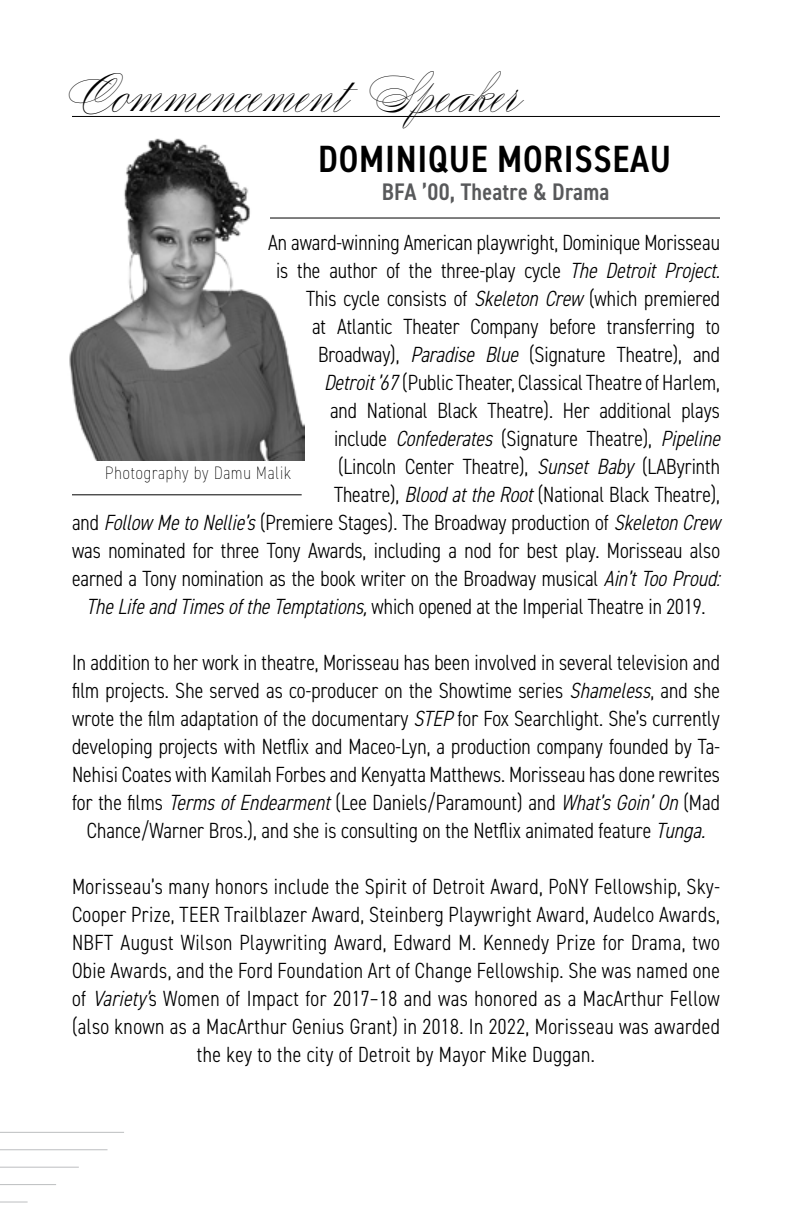
<style>
.page{position:relative;width:792px;height:1224px;background:#fff}
.page>*{position:absolute;margin:0;border:0;box-sizing:border-box;transform-origin:0 0}
.Section_Title__Fancy{font:48px "Compendium";color:#000}
.Heading_2{font:600 condensed 38px "DIN2014";letter-spacing:.02em;color:#000}
.Style_3{font:600 condensed 24px "DIN2014";letter-spacing:.01em;color:#58595b}
.paragraph_award_winn{font:300 condensed 22px/28px "DIN2014";letter-spacing:.005em;color:#000;text-align:center}
.paragraph_award_winn-2{font:200 condensed 18px "DIN2014";letter-spacing:.05em;color:#000}
.s1{font-style:italic}
</style>
<div class="page">
<hr style="left:0;top:1132px;width:124px;height:1px;background:#bcbec0">
<hr style="left:0;top:1149px;width:108px;height:1px;background:#bcbec0">
<hr style="left:0;top:1167px;width:79px;height:1px;background:#bcbec0">
<hr style="left:0;top:1184px;width:56px;height:1px;background:#bcbec0">
<svg style="left:0;top:1202px;width:28px;height:1px"></svg>
<hr style="left:72px;top:494px;width:230px;height:1px;background:#000">
<hr style="left:72px;top:116px;width:648px;height:1px;background:#000">
<img style="left:69px;top:138px;width:235px;height:323px">
<hr style="left:270px;top:218px;width:450px;height:1px;background:#000">
<p class="Section_Title__Fancy" style="left:72px;top:67px;width:448px">Commencement Speaker</p>
<h2 class="Heading_2" style="left:318px;top:133px;width:355px">DOMINIQUE MORISSEAU</h2>
<p class="Style_3" style="left:382px;top:175px;width:229px">BFA ’00, Theatre &amp; Drama</p>
<p class="paragraph_award_winn" style="left:268px;top:229px;width:454px">An award-winning American playwright, Dominique Morisseau</p>
<p class="paragraph_award_winn" style="left:276px;top:257px;width:451px">is the author of the three-play cycle <span class="s1">The Detroit Project.</span></p>
<p class="paragraph_award_winn" style="left:306px;top:285px;width:416px">This cycle consists of <span class="s1">SkeletonCrew</span> (which premiered</p>
<p class="paragraph_award_winn" style="left:312px;top:313px;width:410px">at Atlantic Theater Company before transferring to</p>
<p class="paragraph_award_winn" style="left:318px;top:341px;width:404px">Broadway), <span class="s1">Paradise Blue</span> (Signature Theatre), and</p>
<p class="paragraph_award_winn" style="left:324px;top:369px;width:397px"><span class="s1">Detroit’67</span> (Public Theater, Classical Theatre of Harlem,</p>
<p class="paragraph_award_winn" style="left:330px;top:397px;width:391px">and National Black Theatre). Her additional plays</p>
<p class="paragraph_award_winn" style="left:334px;top:425px;width:393px">include <span class="s1">Confederates</span> (Signature Theatre), <span class="s1">Pipeline</span></p>
<p class="paragraph_award_winn" style="left:338px;top:453px;width:384px">(Lincoln Center Theatre), <span class="s1">Sunset Baby</span> (LAByrinth</p>
<p class="paragraph_award_winn" style="left:334px;top:481px;width:387px">Theatre), <span class="s1">BloodattheRoot</span>(National Black Theatre),</p>
<p class="paragraph_award_winn" style="left:72px;top:509px;width:655px">and <span class="s1">Follow MetoNellie’s</span>(Premiere Stages). The Broadway production of <span class="s1">SkeletonCrew</span></p>
<p class="paragraph_award_winn" style="left:72px;top:537px;width:650px">was nominated for three Tony Awards, including a nod for best play. Morisseau also</p>
<p class="paragraph_award_winn" style="left:72px;top:565px;width:655px">earned a Tony nomination as the book writer on the Broadway musical <span class="s1">Ain’tTooProud:</span></p>
<p class="paragraph_award_winn" style="left:86px;top:593px;width:621px"><span class="s1">TheLifeandTimesoftheTemptations,</span>which opened at the Imperial Theatre in 2019.</p>
<p class="paragraph_award_winn" style="left:72px;top:649px;width:650px">In addition to her work in theatre, Morisseau has been involved in several television and film projects. She served as co-producer on the Showtime series <span class="s1">Shameless</span>, and she wrote the film adaptation of the documentary <span class="s1">STEP</span> for Fox Searchlight. She’s currently developing projects with Netflix and Maceo-Lyn, a production company founded by Ta-Nehisi Coates with Kamilah Forbes and Kenyatta Matthews. Morisseau has done rewrites for the films <span class="s1">TermsofEndearment</span>(Lee Daniels/Paramount) and <span class="s1">What’sGoin’On</span>(Mad Chance/Warner Bros.), and she is consulting on the Netflix animated feature <span class="s1">Tunga.</span></p>
<p class="paragraph_award_winn" style="left:72px;top:873px;width:650px">Morisseau’s many honors include the Spirit of Detroit Award, PoNY Fellowship, Sky-Cooper Prize, TEER Trailblazer Award, Steinberg Playwright Award, Audelco Awards, NBFT August Wilson Playwriting Award, Edward M. Kennedy Prize for Drama, two Obie Awards, and the Ford Foundation Art of Change Fellowship. She was named one of <span class="s1">Variety’</span>s Women of Impact for 2017–18 and was honored as a MacArthur Fellow (also known as a MacArthur Genius Grant) in 2018. In 2022, Morisseau was awarded the key to the city of Detroit by Mayor Mike Duggan.</p>
<p class="paragraph_award_winn-2" style="left:105px;top:462px;width:188px">Photography by Damu Malik</p>
</div>
